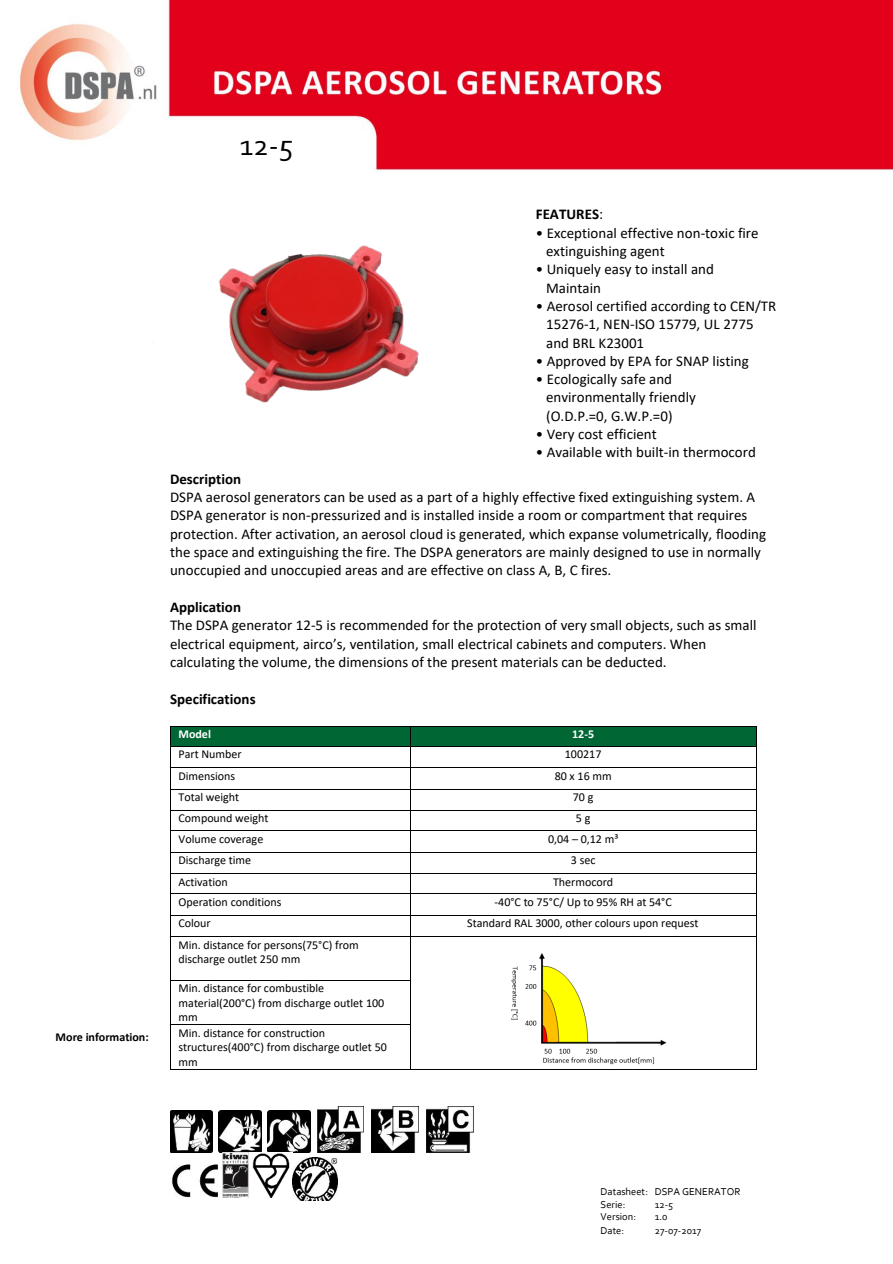
<style>
.page{position:relative;width:893px;height:1264px;background:#fff}
.page>*{position:absolute;margin:0;border:0;box-sizing:border-box;transform-origin:0 0}
.t1{font:30px "Corbel";color:#000}
.t2{font:15px/18.3px "Calibri";color:#000}
.t3{font:700 15px "Calibri";color:#000}
.t4{font:12px/14.9px "Calibri";letter-spacing:-.005em;color:#000}
.t5{font:700 12px "Calibri";color:#000}
.t6{font:700 12px "Calibri";color:#fff}
.t7{font:10.5px/12.8px "Corbel";color:#000}
.s1{font-weight:400}
</style>
<div class="page">
<img style="left:168px;top:0;width:724px;height:1153px">
<img style="left:19px;top:4px;width:747px;height:612px">
<img style="left:496px;top:945px;width:192px;height:130px">
<div style="left:171px;top:726px;width:238px;height:19px;background:#006634"></div>
<div style="left:410px;top:726px;width:345px;height:19px;background:#006634"></div>
<hr style="left:171px;top:726px;width:239px;height:1px;background:#000">
<hr style="left:410px;top:726px;width:346px;height:1px;background:#000">
<hr style="left:171px;top:745px;width:239px;height:1px;background:#000">
<hr style="left:410px;top:745px;width:346px;height:1px;background:#000">
<hr style="left:171px;top:767px;width:239px;height:1px;background:#000">
<hr style="left:410px;top:767px;width:346px;height:1px;background:#000">
<hr style="left:171px;top:788px;width:239px;height:1px;background:#000">
<hr style="left:410px;top:788px;width:346px;height:1px;background:#000">
<hr style="left:171px;top:810px;width:239px;height:1px;background:#000">
<hr style="left:410px;top:810px;width:346px;height:1px;background:#000">
<hr style="left:171px;top:830px;width:239px;height:1px;background:#000">
<hr style="left:410px;top:830px;width:346px;height:1px;background:#000">
<hr style="left:171px;top:851px;width:239px;height:1px;background:#000">
<hr style="left:410px;top:851px;width:346px;height:1px;background:#000">
<hr style="left:171px;top:873px;width:239px;height:1px;background:#000">
<hr style="left:410px;top:873px;width:346px;height:1px;background:#000">
<hr style="left:171px;top:893px;width:239px;height:1px;background:#000">
<hr style="left:410px;top:893px;width:346px;height:1px;background:#000">
<hr style="left:171px;top:914px;width:239px;height:1px;background:#000">
<hr style="left:410px;top:914px;width:346px;height:1px;background:#000">
<svg style="left:170px;top:726px;width:1px;height:210px"></svg>
<hr style="left:171px;top:936px;width:239px;height:1px;background:#000">
<svg style="left:410px;top:727px;width:1px;height:209px"></svg>
<hr style="left:410px;top:936px;width:346px;height:1px;background:#000">
<svg style="left:756px;top:726px;width:1px;height:210px"></svg>
<hr style="left:170px;top:936px;width:1px;height:43px;background:#000">
<hr style="left:410px;top:936px;width:1px;height:43px;background:#000">
<hr style="left:756px;top:936px;width:1px;height:43px;background:#000">
<hr style="left:171px;top:979px;width:239px;height:1px;background:#000">
<hr style="left:170px;top:980px;width:1px;height:44px;background:#000">
<hr style="left:410px;top:980px;width:1px;height:44px;background:#000">
<hr style="left:756px;top:980px;width:1px;height:44px;background:#000">
<hr style="left:171px;top:1024px;width:239px;height:1px;background:#000">
<hr style="left:170px;top:1025px;width:1px;height:44px;background:#000">
<hr style="left:171px;top:1069px;width:239px;height:1px;background:#000">
<hr style="left:410px;top:1025px;width:1px;height:44px;background:#000">
<hr style="left:410px;top:1069px;width:346px;height:1px;background:#000">
<hr style="left:756px;top:1025px;width:1px;height:44px;background:#000">
<img style="left:170px;top:1109px;width:42px;height:43px">
<img style="left:219px;top:1109px;width:42px;height:43px">
<img style="left:268px;top:1109px;width:42px;height:43px">
<img style="left:317px;top:1106px;width:47px;height:46px">
<img style="left:372px;top:1106px;width:46px;height:46px">
<img style="left:427px;top:1106px;width:46px;height:46px">
<img style="left:172px;top:1164px;width:46px;height:33px">
<img style="left:222px;top:1152px;width:71px;height:45px">
<img style="left:293px;top:1157px;width:45px;height:43px">
<div style="left:228px;top:120px;width:88px;height:51px;background:#fff"></div>
<p class="t5" style="left:56px;top:1028px;width:95px">More information:</p>
<h1 class="t1" style="left:240px;top:126px;width:55px">12-5</h1>
<p class="t3" style="left:536px;top:204px;width:69px">FEATURES<span class="s1">:</span></p>
<p class="t2" style="left:546px;top:223px;width:214px;text-indent:-10px">• Exceptional effective non-toxic fire extinguishing agent</p>
<p class="t2" style="left:546px;top:259px;width:169px;text-indent:-10px">• Uniquely easy to install and<br>Maintain</p>
<p class="t2" style="left:546px;top:296px;width:231px;text-indent:-10px">• Aerosol certified according to CEN/TR<br>15276-1, NEN-ISO 15779, UL 2775 and BRL K23001</p>
<p class="t2" style="left:536px;top:351px;width:214px">• Approved by EPA for SNAP listing</p>
<p class="t2" style="left:546px;top:369px;width:151px;text-indent:-10px">• Ecologically safe and environmentally friendly (O.D.P.=0, G.W.P.=0)</p>
<p class="t2" style="left:536px;top:424px;width:122px">• Very cost efficient</p>
<p class="t2" style="left:536px;top:443px;width:221px">• Available with built-in thermocord</p>
<p class="t3" style="left:170px;top:468px;width:73px">Description</p>
<p class="t2" style="left:170px;top:487px;width:597px">DSPA aerosol generators can be used as a part of a highly effective fixed extinguishing system. A DSPA generator is non-pressurized and is installed inside a room or compartment that requires protection. After activation, an aerosol cloud is generated, which expanse volumetrically, flooding the space and extinguishing the fire. The DSPA generators are mainly designed to use in normally unoccupied and unoccupied areas and are effective on class A, B, C fires.</p>
<p class="t3" style="left:170px;top:596px;width:72px">Application</p>
<p class="t2" style="left:170px;top:615px;width:588px">The DSPA generator 12-5 is recommended for the protection of very small objects, such as small electrical equipment, airco’s, ventilation, small electrical cabinets and computers. When calculating the volume, the dimensions of the present materials can be deducted.</p>
<p class="t3" style="left:170px;top:688px;width:87px">Specifications</p>
<p class="t6" style="left:178px;top:725px;width:34px">Model</p>
<p class="t6" style="left:572px;top:725px;width:24px">12-5</p>
<p class="t4" style="left:178px;top:746px;width:65px">Part Number</p>
<p class="t4" style="left:564px;top:746px;width:38px">100217</p>
<p class="t4" style="left:178px;top:767px;width:58px">Dimensions</p>
<p class="t4" style="left:554px;top:767px;width:58px">80 x 16 mm</p>
<p class="t4" style="left:178px;top:789px;width:62px">Total weight</p>
<p class="t4" style="left:573px;top:789px;width:22px">70 g</p>
<p class="t4" style="left:178px;top:810px;width:92px">Compound weight</p>
<p class="t4" style="left:576px;top:810px;width:16px">5g</p>
<p class="t4" style="left:178px;top:830px;width:86px">Volume coverage</p>
<p class="t4" style="left:548px;top:830px;width:72px">0,04 – 0,12 m³</p>
<p class="t4" style="left:178px;top:852px;width:74px">Discharge time</p>
<p class="t4" style="left:571px;top:852px;width:26px">3 sec</p>
<p class="t4" style="left:178px;top:873px;width:51px">Activation</p>
<p class="t4" style="left:553px;top:873px;width:62px">Thermocord</p>
<p class="t4" style="left:178px;top:893px;width:104px">Operation conditions</p>
<p class="t4" style="left:494px;top:893px;width:179px">-40°C to 75°C/ Up to 95% RH at 54°C</p>
<p class="t4" style="left:178px;top:915px;width:34px">Colour</p>
<p class="t4" style="left:467px;top:915px;width:233px">Standard RAL 3000, other colours upon request</p>
<p class="t4" style="left:178px;top:936px;width:182px">Min. distance for persons(75°C) from discharge outlet 250 mm</p>
<p class="t4" style="left:178px;top:980px;width:210px">Min. distance for combustible material(200°C) from discharge outlet 100 mm<br>Min. distance for construction structures(400°C) from discharge outlet 50 mm</p>
<p class="t7" style="left:600px;top:1184px;width:141px">Datasheet: DSPA GENERATOR<br>Serie:</p>
<p class="t7" style="left:654px;top:1197px;width:20px">12-5</p>
<p class="t7" style="left:600px;top:1209px;width:37px">Version:</p>
<p class="t7" style="left:654px;top:1209px;width:14px">1.0</p>
<p class="t7" style="left:600px;top:1223px;width:25px">Date:</p>
<p class="t7" style="left:654px;top:1223px;width:48px">27-07-2017</p>
</div>
